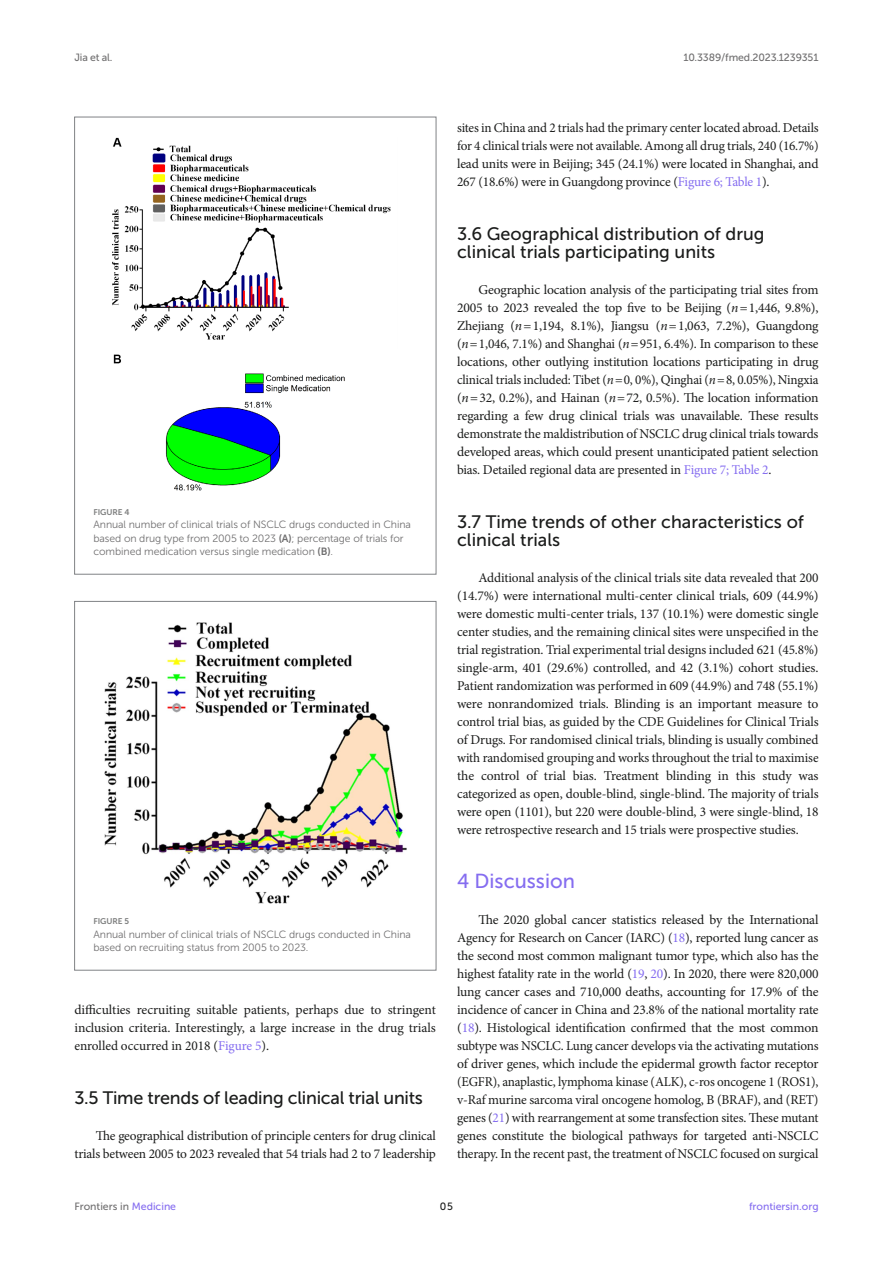
<style>
.page{position:relative;width:893px;height:1263px;background:#fff}
.page>*{position:absolute;margin:0;border:0;box-sizing:border-box;transform-origin:0 0}
.HEAD_1{font:20.25px "Museo Sans 500";color:#856df0}
.HEAD_2{font:18px/18px "Museo Sans 500";color:#1b1c1b}
.TEXT_FLUSH{font:13.5px/18px "Minion Pro";letter-spacing:-.015em;color:#1b1c1b;text-align:justify}
.FIG_LEG{font:10.5px/13.5px "Museo Sans 300";letter-spacing:-.01em;color:#706f70}
.t1{font:10.5px "Museo Sans 500";letter-spacing:-.015em;color:#706f70}
.t2{font:10.5px "Museo Sans 500";color:#856df0}
.t3{font:10.5px "Museo Sans 500";color:#1b1c1b}
.FIG_HD{font:8.25px "Museo Sans 700";letter-spacing:-.01em;color:#7e7f7f}
.s1{font-family:"Museo Sans 700"}
.s2{color:#856df0}
.s3{font-style:italic}
</style>
<div class="page">
<img style="left:112px;top:137px;width:279px;height:354px">
<img style="left:104px;top:622px;width:303px;height:282px">
<div style="left:74px;top:601px;width:362px;height:369px;border:1px solid #808285"></div>
<p class="t1" style="left:74px;top:51px;width:40px">Jia et al.</p>
<p class="t1" style="left:683px;top:51px;width:137px">10.3389/fmed.2023.1239351</p>
<p class="FIG_HD" style="left:94px;top:507px;width:37px">FIGURE 4</p>
<p class="FIG_LEG" style="left:94px;top:518px;width:319px">Annual number of clinical trials of NSCLC drugs conducted in China based on drug type from 2005 to 2023 <span class="s1">(A)</span>; percentage of trials for combined medication versus single medication <span class="s1">(B)</span>.</p>
<p class="FIG_HD" style="left:94px;top:917px;width:37px">FIGURE 5</p>
<p class="FIG_LEG" style="left:94px;top:927px;width:319px">Annual number of clinical trials of NSCLC drugs conducted in China based on recruiting status from 2005 to 2023.</p>
<p class="TEXT_FLUSH" style="left:74px;top:1001px;width:363px">difficulties recruiting suitable patients, perhaps due to stringent inclusion criteria. Interestingly, a large increase in the drug trials enrolled occurred in 2018 (<span class="s2">Figure 5</span>).</p>
<p class="HEAD_2" style="left:74px;top:1089px;width:350px">3.5 Time trends of leading clinical trial units</p>
<p class="TEXT_FLUSH" style="left:74px;top:1127px;width:363px;text-align:right">The geographical distribution of principle centers for drug clinical trials between 2005 to 2023 revealed that 54 trials had 2 to 7 leadership</p>
<p class="TEXT_FLUSH" style="left:457px;top:119px;width:363px">sites in China and 2 trials had the primary center located abroad. Details for 4 clinical trials were not available. Among all drug trials, 240 (16.7%) lead units were in Beijing; 345 (24.1%) were located in Shanghai, and 267 (18.6%) were in Guangdong province (<span class="s2">Figure 6; Table 1</span>).</p>
<p class="HEAD_2" style="left:457px;top:225px;width:309px">3.6 Geographical distribution of drug clinical trials participating units</p>
<p class="TEXT_FLUSH" style="left:457px;top:281px;width:363px;text-indent:21px">Geographic location analysis of the participating trial sites from 2005 to 2023 revealed the top five to be Beijing (<span class="s3">n</span>=1,446, 9.8%), Zhejiang (<span class="s3">n</span>=1,194, 8.1%), Jiangsu (<span class="s3">n</span>=1,063, 7.2%), Guangdong (<span class="s3">n</span>=1,046, 7.1%) and Shanghai (<span class="s3">n</span>=951, 6.4%). In comparison to these locations, other outlying institution locations participating in drug clinical trials included: Tibet (<span class="s3">n</span>=0, 0%), Qinghai (<span class="s3">n</span>=8, 0.05%), Ningxia (<span class="s3">n</span>=32, 0.2%), and Hainan (<span class="s3">n</span>=72, 0.5%). The location information regarding a few drug clinical trials was unavailable. These results demonstrate the maldistribution of NSCLC drug clinical trials towards developed areas, which could present unanticipated patient selection bias. Detailed regional data are presented in <span class="s2">Figure 7; Table 2</span>.</p>
<p class="HEAD_2" style="left:457px;top:513px;width:348px">3.7 Time trends of other characteristics of clinical trials</p>
<p class="TEXT_FLUSH" style="left:457px;top:569px;width:363px;text-indent:21px">Additional analysis of the clinical trials site data revealed that 200 (14.7%) were international multi-center clinical trials, 609 (44.9%) were domestic multi-center trials, 137 (10.1%) were domestic single center studies, and the remaining clinical sites were unspecified in the trial registration. Trial experimental trial designs included 621 (45.8%) single-arm, 401 (29.6%) controlled, and 42 (3.1%) cohort studies.<br>Patient randomization was performed in 609 (44.9%) and 748 (55.1%) were nonrandomized trials. Blinding is an important measure to control trial bias, as guided by the CDE Guidelines for Clinical Trials of Drugs. For randomised clinical trials, blinding is usually combined with randomised grouping and works throughout the trial to maximise the control of trial bias. Treatment blinding in this study was categorized as open, double-blind, single-blind. The majority of trials were open (1101), but 220 were double-blind, 3 were single-blind, 18 were retrospective research and 15 trials were prospective studies.</p>
<p class="HEAD_1" style="left:457px;top:870px;width:119px">4 Discussion</p>
<p class="TEXT_FLUSH" style="left:457px;top:911px;width:363px;text-indent:21px">The 2020 global cancer statistics released by the International Agency for Research on Cancer (IARC) (<span class="s2">18</span>), reported lung cancer as the second most common malignant tumor type, which also has the highest fatality rate in the world (<span class="s2">19</span>, <span class="s2">20</span>). In 2020, there were 820,000 lung cancer cases and 710,000 deaths, accounting for 17.9% of the incidence of cancer in China and 23.8% of the national mortality rate (<span class="s2">18</span>). Histological identification confirmed that the most common subtype was NSCLC. Lung cancer develops via the activating mutations of driver genes, which include the epidermal growth factor receptor (EGFR), anaplastic, lymphoma kinase (ALK), c-ros oncogene 1 (ROS1), v-Raf murine sarcoma viral oncogene homolog, B (BRAF), and (RET) genes (<span class="s2">21</span>) with rearrangement at some transfection sites. These mutant genes constitute the biological pathways for targeted anti-NSCLC therapy. In the recent past, the treatment of NSCLC focused on surgical</p>
<p class="t1" style="left:74px;top:1200px;width:103px">Frontiers in <span class="s2">Medicine</span></p>
<p class="t3" style="left:440px;top:1200px;width:14px">05</p>
<p class="t2" style="left:749px;top:1200px;width:71px">frontiersin.org</p>
</div>
